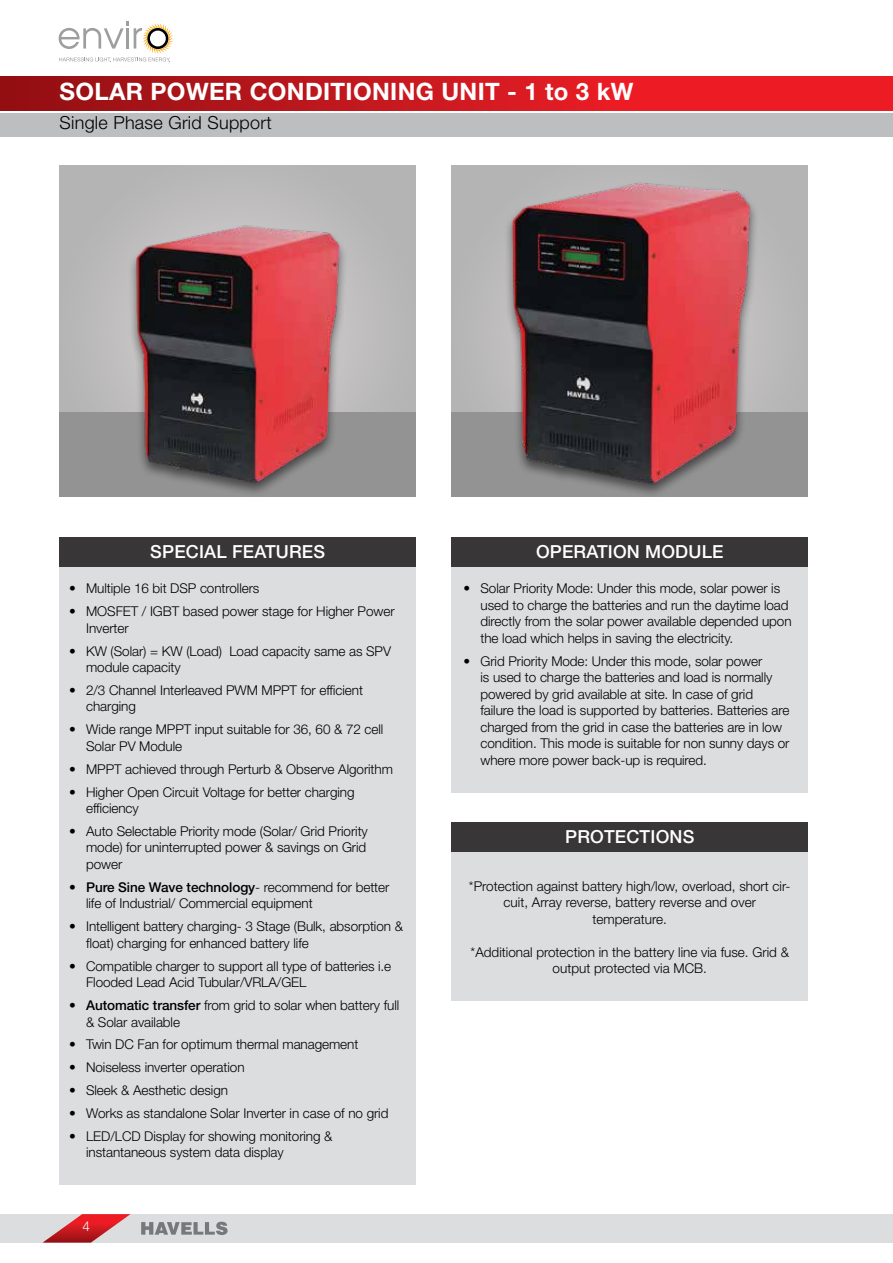
<style>
.page{position:relative;width:893px;height:1263px;background:#fff}
.page>*{position:absolute;margin:0;border:0;box-sizing:border-box;transform-origin:0 0}
.t1{font:700 24px "Helvetica Neue LT Std";letter-spacing:.015em;color:#fff}
.t2{font:500 18px "Helvetica Neue LT Std";letter-spacing:.01em;color:#fff}
.t3{font:300 18px "Helvetica Neue LT Std";letter-spacing:.015em;color:#000}
.t4{font:300 13.5px/16.5px "Helvetica Neue LT Std";letter-spacing:-.005em;color:#000}
.t5{font:300 13.5px "Helvetica Neue LT Std";color:#fff}
.s1{font-weight:500}
</style>
<div class="page">
<svg style="left:0;top:77px;width:892px;height:34px;background:#ca181e"></svg>
<div style="left:0;top:113px;width:893px;height:23px;background:#bcbec0"></div>
<hr style="left:892px;top:77px;width:1px;height:34px;background:#ed1c24">
<div style="left:0;top:1214px;width:893px;height:28px;background:#dcddde"></div>
<svg style="left:141px;top:1222px;width:87px;height:13px"></svg>
<svg style="left:43px;top:1214px;width:88px;height:28px"></svg>
<svg style="left:59px;top:21px;width:114px;height:41px"></svg>
<div style="left:60px;top:537px;width:356px;height:647px;background:#dcddde"></div>
<div style="left:452px;top:537px;width:356px;height:255px;background:#dcddde"></div>
<div style="left:452px;top:822px;width:356px;height:179px;background:#dcddde"></div>
<div style="left:60px;top:537px;width:356px;height:30px;background:#383637"></div>
<div style="left:452px;top:537px;width:356px;height:30px;background:#383637"></div>
<div style="left:452px;top:822px;width:356px;height:30px;background:#383637"></div>
<div style="left:60px;top:165px;width:356px;height:332px;background:#b8b7b8"></div>
<div style="left:60px;top:412px;width:356px;height:85px;background:#939394"></div>
<div style="left:452px;top:165px;width:356px;height:332px;background:#b7b6b7"></div>
<div style="left:452px;top:412px;width:356px;height:85px;background:#939394"></div>
<img style="left:126px;top:219px;width:225px;height:273px">
<img style="left:508px;top:183px;width:247px;height:311px">
<h1 class="t1" style="left:60px;top:77px;width:575px">SOLAR POWER CONDITIONING UNIT - 1 to 3 kW</h1>
<h2 class="t3" style="left:60px;top:112px;width:214px">Single Phase Grid Support</h2>
<h2 class="t2" style="left:150px;top:541px;width:176px">SPECIAL FEATURES</h2>
<h2 class="t2" style="left:536px;top:541px;width:189px">OPERATION MODULE</h2>
<p class="t4" style="left:69px;top:580px;width:192px">• Multiple 16 bit DSP controllers</p>
<p class="t4" style="left:86px;top:603px;width:310px;text-indent:-17px">• MOSFET / IGBT based power stage for Higher Power<br>Inverter</p>
<p class="t4" style="left:86px;top:642px;width:306px;text-indent:-17px">• KW (Solar) = KW (Load) Load capacity same as SPV module capacity</p>
<p class="t4" style="left:86px;top:682px;width:278px;text-indent:-17px">• 2/3 Channel Interleaved PWM MPPT for efficient charging</p>
<p class="t4" style="left:86px;top:721px;width:299px;text-indent:-17px">• Wide range MPPT input suitable for 36, 60 &amp; 72 cell<br>Solar PV Module</p>
<p class="t4" style="left:69px;top:760px;width:325px">• MPPT achieved through Perturb &amp; Observe Algorithm</p>
<p class="t4" style="left:86px;top:783px;width:270px;text-indent:-17px">• Higher Open Circuit Voltage for better charging efficiency</p>
<p class="t4" style="left:86px;top:823px;width:283px;text-align:justify;text-indent:-17px">• Auto Selectable Priority mode (Solar/ Grid Priority mode) for uninterrupted power &amp; savings on Grid power</p>
<p class="t4" style="left:86px;top:878px;width:305px;text-indent:-17px"><span class="s1">• Pure Sine Wave technology</span>- recommend for better life of Industrial/ Commercial equipment</p>
<p class="t4" style="left:86px;top:918px;width:318px;text-indent:-17px">• Intelligent battery charging- 3 Stage (Bulk, absorption &amp; float) charging for enhanced battery life</p>
<p class="t4" style="left:86px;top:957px;width:307px;text-indent:-17px">• Compatible charger to support all type of batteries i.e<br>Flooded Lead Acid Tubular/VRLA/GEL</p>
<p class="t4" style="left:86px;top:997px;width:315px;text-indent:-17px"><span class="s1">• Automatic transfer</span> from grid to solar when battery full &amp; Solar available</p>
<p class="t4" style="left:69px;top:1036px;width:291px">• Twin DC Fan for optimum thermal management</p>
<p class="t4" style="left:69px;top:1059px;width:177px">• Noiseless inverter operation</p>
<p class="t4" style="left:69px;top:1082px;width:160px">• Sleek &amp; Aesthetic design</p>
<p class="t4" style="left:69px;top:1105px;width:321px">• Works as standalone Solar Inverter in case of no grid</p>
<p class="t4" style="left:86px;top:1127px;width:248px;text-indent:-17px">• LED/LCD Display for showing monitoring &amp; instantaneous system data display</p>
<p class="t5" style="left:82px;top:1218px;width:9px">4</p>
<p class="t4" style="left:480px;top:580px;width:313px;text-indent:-17px">• Solar Priority Mode: Under this mode, solar power is used to charge the batteries and run the daytime load directly from the solar power available depended upon the load which helps in saving the electricity.</p>
<p class="t4" style="left:480px;top:652px;width:310px;text-indent:-17px">• Grid Priority Mode: Under this mode, solar power<br>is used to charge the batteries and load is normally powered by grid available at site. In case of grid failure the load is supported by batteries. Batteries are charged from the grid in case the batteries are in low condition. This mode is suitable for non sunny days or where more power back-up is required.</p>
<h2 class="t2" style="left:565px;top:826px;width:131px">PROTECTIONS</h2>
<p class="t4" style="left:469px;top:877px;width:323px;text-align:center">*Protection against battery high/low, overload, short cir&shy;cuit, Array reverse, battery reverse and over temperature.</p>
<p class="t4" style="left:471px;top:943px;width:320px;text-align:center">*Additional protection in the battery line via fuse. Grid &amp; output protected via MCB.</p>
</div>
